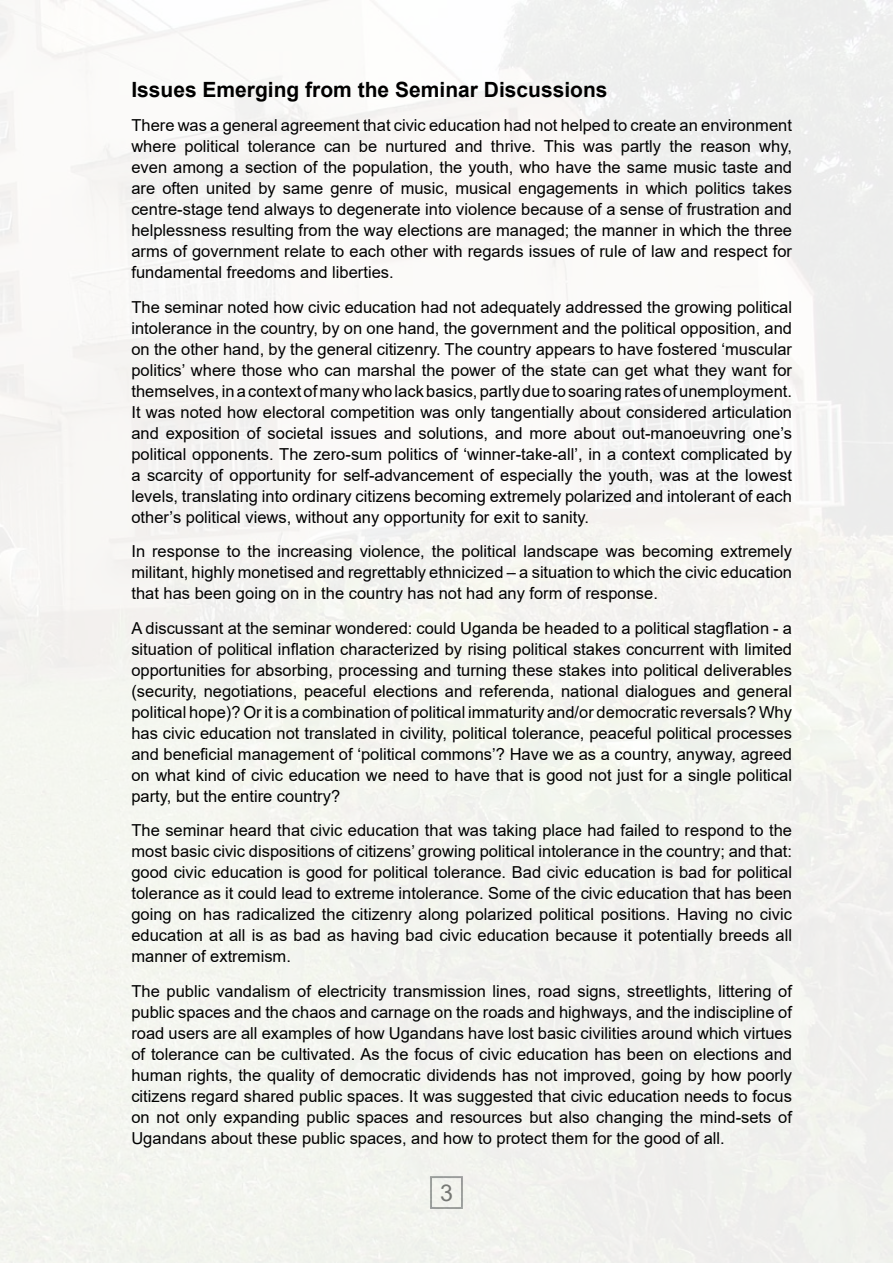
<style>
.page{position:relative;width:893px;height:1263px;background:#fff}
.page>*{position:absolute;margin:0;border:0;box-sizing:border-box;transform-origin:0 0}
.t1{font:23.25px "Arial";color:#77787b}
.t2{font:700 21px "Arial";color:#000}
.t3{font:16.5px/21px "Arial";color:#000;text-align:justify}
</style>
<div class="page">
<p class="t2" style="left:131px;top:74px;width:478px">Issues Emerging from the Seminar Discussions</p>
<p class="t3" style="left:131px;top:115px;width:662px">There was a general agreement that civic education had not helped to create an environment where political tolerance can be nurtured and thrive. This was partly the reason why, even among a section of the population, the youth, who have the same music taste and are often united by same genre of music, musical engagements in which politics takes centre-stage tend always to degenerate into violence because of a sense of frustration and helplessness resulting from the way elections are managed; the manner in which the three arms of government relate to each other with regards issues of rule of law and respect for fundamental freedoms and liberties.</p>
<p class="t3" style="left:131px;top:296px;width:662px">The seminar noted how civic education had not adequately addressed the growing political intolerance in the country, by on one hand, the government and the political opposition, and on the other hand, by the general citizenry. The country appears to have fostered ‘muscular politics’ where those who can marshal the power of the state can get what they want for themselves, in a context of many who lack basics, partly due to soaring rates of unemployment.<br>It was noted how electoral competition was only tangentially about considered articulation and exposition of societal issues and solutions, and more about out-manoeuvring one’s political opponents. The zero-sum politics of ‘winner-take-all’, in a context complicated by a scarcity of opportunity for self-advancement of especially the youth, was at the lowest levels, translating into ordinary citizens becoming extremely polarized and intolerant of each other’s political views, without any opportunity for exit to sanity.</p>
<p class="t3" style="left:131px;top:541px;width:662px">In response to the increasing violence, the political landscape was becoming extremely militant, highly monetised and regrettably ethnicized – a situation to which the civic education that has been going on in the country has not had any form of response.</p>
<p class="t3" style="left:131px;top:617px;width:662px">A discussant at the seminar wondered: could Uganda be headed to a political stagflation - a situation of political inflation characterized by rising political stakes concurrent with limited opportunities for absorbing, processing and turning these stakes into political deliverables (security, negotiations, peaceful elections and referenda, national dialogues and general political hope)? Or it is a combination of political immaturity and/or democratic reversals? Why has civic education not translated in civility, political tolerance, peaceful political processes and beneficial management of ‘political commons’? Have we as a country, anyway, agreed on what kind of civic education we need to have that is good not just for a single political party, but the entire country?</p>
<p class="t3" style="left:131px;top:820px;width:662px">The seminar heard that civic education that was taking place had failed to respond to the most basic civic dispositions of citizens’ growing political intolerance in the country; and that: good civic education is good for political tolerance. Bad civic education is bad for political tolerance as it could lead to extreme intolerance. Some of the civic education that has been going on has radicalized the citizenry along polarized political positions. Having no civic education at all is as bad as having bad civic education because it potentially breeds all manner of extremism.</p>
<p class="t3" style="left:131px;top:980px;width:662px">The public vandalism of electricity transmission lines, road signs, streetlights, littering of public spaces and the chaos and carnage on the roads and highways, and the indiscipline of road users are all examples of how Ugandans have lost basic civilities around which virtues of tolerance can be cultivated. As the focus of civic education has been on elections and human rights, the quality of democratic dividends has not improved, going by how poorly citizens regard shared public spaces. It was suggested that civic education needs to focus on not only expanding public spaces and resources but also changing the mind-sets of Ugandans about these public spaces, and how to protect them for the good of all.</p>
<h1 class="t1" style="left:440px;top:1177px;width:14px">3</h1>
</div>
